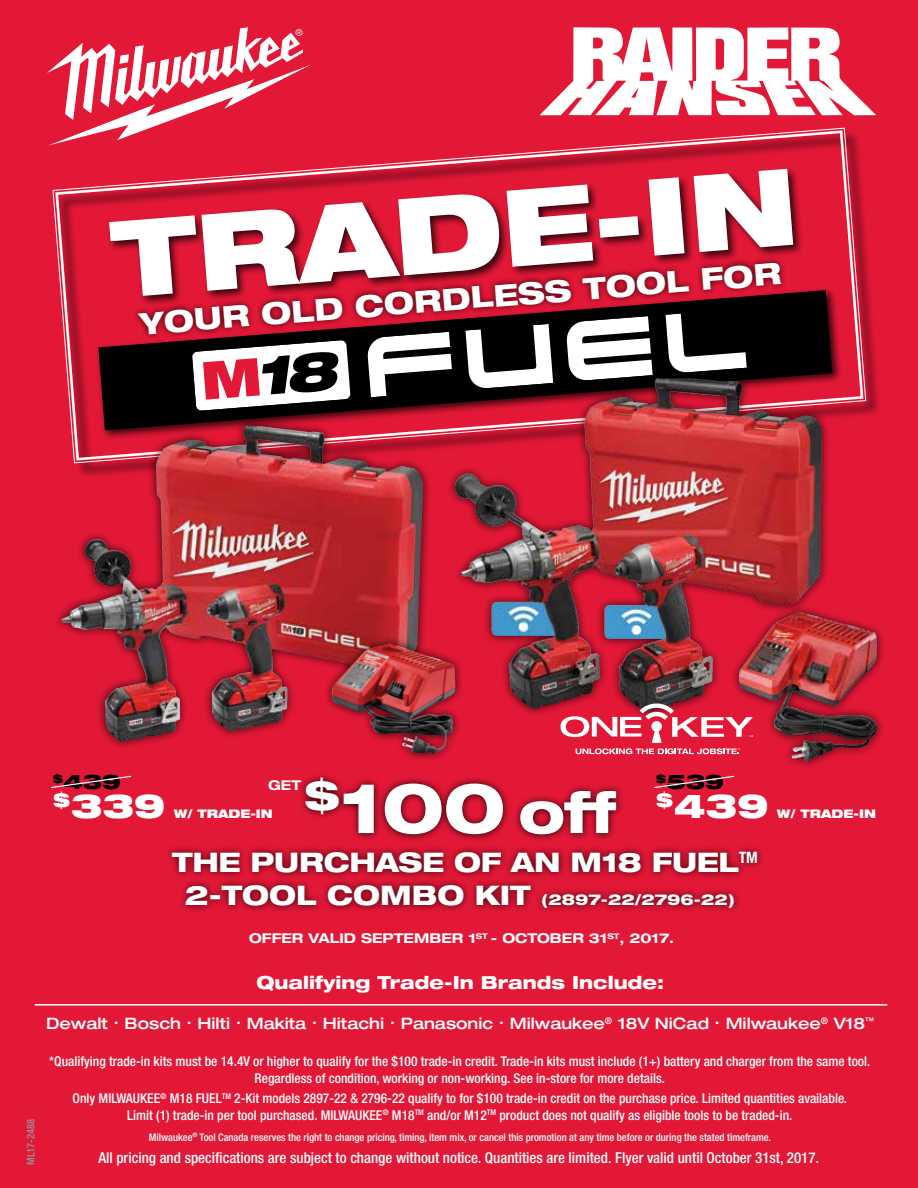
<style>
.page{position:relative;width:918px;height:1188px;background:#e31837}
.page>*{position:absolute;margin:0;border:0;box-sizing:border-box;transform-origin:0 0}
.t1{font:900 expanded 106.65px "Helvetica Neue LT Std";color:#fff}
.t2{font:800 expanded 69.9px "Helvetica Neue LT Std";color:#fff}
.t3{font:900 expanded 33.15px "Helvetica Neue";color:#fff}
.t4{font:800 expanded 30.15px "Helvetica Neue LT Std";color:#fff}
.t5{font:800 expanded 27px "Helvetica Neue LT Std";letter-spacing:-.01em;color:#fff}
.t6{font:900 expanded 20.1px "Helvetica Neue";color:#000}
.t7{font:800 expanded 18px "Helvetica Neue LT Std";color:#fff}
.t8{font:500 expanded 15.75px "Helvetica Neue LT Std";color:#fff}
.t9{font:500 condensed 15px "Helvetica Neue";color:#fff}
.t10{font:800 expanded 15px "Helvetica Neue LT Std";color:#fff}
.t11{font:500 condensed 13.5px/16.2px "Helvetica Neue LT Std";color:#fff;text-align:center}
.t12{font:700 expanded 13.5px "Helvetica Neue LT Std";color:#fff}
.t13{font:900 expanded 11.85px "Helvetica Neue";color:#fff}
.t14{font:500 condensed 10.5px "Helvetica Neue LT Std";color:#fff}
.t15{font:500 condensed 10.5px "Helvetica Neue";color:#939598}
.s1{font-size:56.55px}
.s2{font-size:27px}
</style>
<div class="page">
<hr style="left:35px;top:1004px;width:852px;height:2px;background:#fff">
<div style="left:164px;top:844px;width:601px;height:71px;background:#000;opacity:.75"></div>
<div style="left:298px;top:770px;width:326px;height:72px;background:#000;opacity:.85"></div>
<svg style="left:54px;top:145px;width:811px;height:304px"></svg>
<div style="left:189px;top:311px;width:583px;height:110px;background:#000;opacity:.75"></div>
<svg style="left:367px;top:332px;width:85px;height:65px;background:#888"></svg>
<svg style="left:465px;top:324px;width:88px;height:45px;background:#525252"></svg>
<svg style="left:566px;top:316px;width:87px;height:53px;background:#adadad"></svg>
<svg style="left:666px;top:314px;width:95px;height:55px;background:#525252"></svg>
<svg style="left:192px;top:340px;width:158px;height:71px;background:#9a7c81"></svg>
<div style="left:446px;top:369px;width:440px;height:401px;background:#000;opacity:.75"></div>
<img style="left:455px;top:378px;width:203px;height:165px">
<div style="left:53px;top:417px;width:379px;height:334px;background:#000;opacity:.75"></div>
<img style="left:61px;top:430px;width:185px;height:200px">
<div style="left:323px;top:635px;width:141px;height:127px;background:#000;opacity:.75"></div>
<img style="left:332px;top:644px;width:113px;height:110px">
<svg style="left:560px;top:703px;width:193px;height:51px"></svg>
<svg style="left:47px;top:27px;width:343px;height:138px"></svg>
<svg style="left:540px;top:27px;width:336px;height:118px"></svg>
<svg style="left:51px;top:775px;width:81px;height:14px"></svg>
<svg style="left:654px;top:775px;width:81px;height:14px"></svg>
<h1 class="t1" style="left:106px;top:194px;width:689px;rotate:-5deg">TRADE-IN</h1>
<h3 class="t4" style="left:138px;top:307px;width:645px;rotate:-5deg">YOUR OLD CORDLESS TOOL FOR</h3>
<p class="t15" style="left:25px;top:1165px;width:48px;rotate:-90deg">ML17-2488</p>
<h3 class="t6" style="left:52px;top:769px;width:70px"><sup>$</sup>439</h3>
<h3 class="t3" style="left:52px;top:784px;width:115px"><sup>$</sup>339</h3>
<h2 class="t2" style="left:304px;top:763px;width:313px"><sup>$</sup>100 <span class="s1">off</span></h2>
<p class="t12" style="left:268px;top:777px;width:34px">GET</p>
<p class="t13" style="left:174px;top:806px;width:101px">W/ TRADE-IN</p>
<h3 class="t6" style="left:655px;top:769px;width:70px"><sup>$</sup>539</h3>
<h3 class="t3" style="left:655px;top:784px;width:115px"><sup>$</sup>439</h3>
<h3 class="t5" style="left:172px;top:845px;width:587px">THE PURCHASE OF AN M18 FUEL<sup>TM</sup></h3>
<p class="t10" style="left:185px;top:890px;width:552px"><span class="s2">2-TOOL COMBO KIT</span> (2897-22/2796-22)</p>
<p class="t13" style="left:777px;top:806px;width:101px">W/ TRADE-IN</p>
<p class="t12" style="left:249px;top:930px;width:427px">OFFER VALID SEPTEMBER 1<sup>ST</sup> - OCTOBER 31<sup>ST</sup>, 2017.</p>
<h3 class="t7" style="left:256px;top:971px;width:409px">Qualifying Trade-In Brands Include:</h3>
<p class="t8" style="left:46px;top:1014px;width:830px">Dewalt . Bosch . Hilti . Makita . Hitachi . Panasonic . Milwaukee<sup>®</sup> 18V NiCad . Milwaukee<sup>®</sup> V18<sup>™</sup></p>
<p class="t11" style="left:49px;top:1053px;width:823px">*Qualifying trade-in kits must be 14.4V or higher to qualify for the $100 trade-in credit. Trade-in kits must include (1+) battery and charger from the same tool.<br>Regardless of condition, working or non-working. See in-store for more details.</p>
<p class="t11" style="left:73px;top:1090px;width:776px">Only MILWAUKEE<sup>®</sup> M18 FUEL<sup>TM</sup> 2-Kit models 2897-22 &amp; 2796-22 qualify to for $100 trade-in credit on the purchase price. Limited quantities available.<br>Limit (1) trade-in per tool purchased. MILWAUKEE<sup>®</sup> M18<sup>TM</sup> and/or M12<sup>TM</sup> product does not qualify as eligible tools to be traded-in.</p>
<p class="t14" style="left:149px;top:1131px;width:624px">Milwaukee<sup>®</sup> Tool Canada reserves the right to change pricing, timing, item mix, or cancel this promotion at any time before or during the stated timeframe.</p>
<p class="t9" style="left:98px;top:1148px;width:722px">All pricing and specifications are subject to change without notice. Quantities are limited. Flyer valid until October 31st, 2017.</p>
</div>
